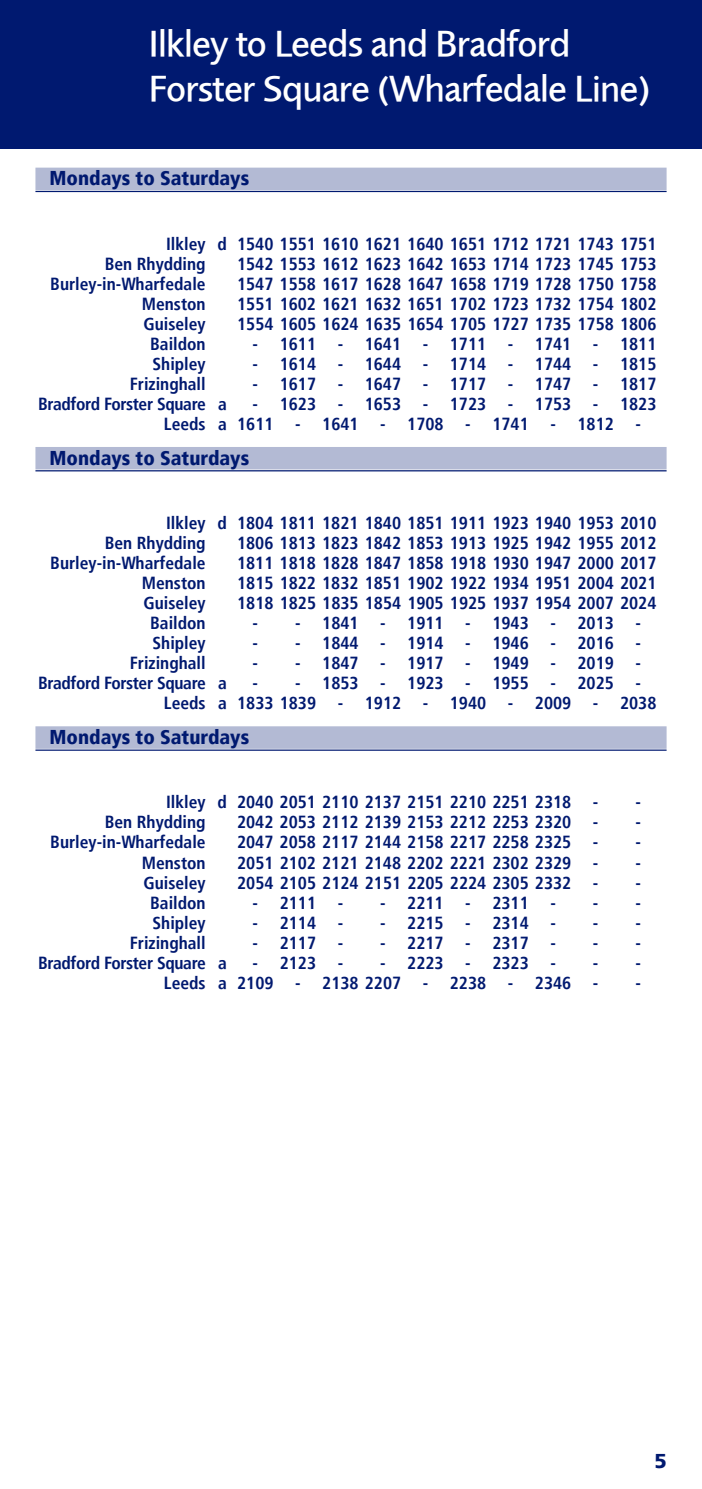
<style>
.page{position:relative;width:702px;height:1489px;background:#fff}
.page>*{position:absolute;margin:0;border:0;box-sizing:border-box;transform-origin:0 0}
.t1{font:500 37.5px/45px "Foundry Sans";letter-spacing:-.02em;color:#fff}
.t2{font:900 condensed 20px "Frutiger LT";color:#001970}
.t3{font:900 20px "Frutiger LT";color:#001970}
.t4{font:700 condensed 17.5px/20px "Frutiger LT";color:#001970}
.t5{font:700 condensed 17.5px "Frutiger LT";letter-spacing:-.02em;color:#001970}
</style>
<div class="page">
<div style="left:0;top:0;width:702px;height:149px;background:#001970"></div>
<div style="left:35px;top:168px;width:631px;height:22px;background:#b3bad4"></div>
<hr style="left:35px;top:191px;width:631px;height:1px;background:#001970">
<div style="left:35px;top:447px;width:631px;height:22px;background:#b3bad4"></div>
<hr style="left:35px;top:470px;width:631px;height:1px;background:#001970">
<div style="left:35px;top:726px;width:631px;height:22px;background:#b3bad4"></div>
<hr style="left:35px;top:749px;width:631px;height:1px;background:#001970">
<h1 class="t1" style="left:149px;top:20px;width:502px">Ilkley to Leeds and Bradford<br>Forster Square (Wharfedale Line)</h1>
<p class="t2" style="left:50px;top:166px;width:201px">Mondays to Saturdays</p>
<p class="t4" style="left:105px;top:234px;width:553px;text-indent:61px">Ilkley d 1540 1551 1610 1621 1640 1651 1712 1721 1743 1751<br>Ben Rhydding</p>
<p class="t4" style="left:237px;top:254px;width:421px">1542 1553 1612 1623 1642 1653 1714 1723 1745 1753</p>
<p class="t4" style="left:50px;top:274px;width:157px">Burley-in-Wharfedale</p>
<p class="t4" style="left:237px;top:274px;width:421px">1547 1558 1617 1628 1647 1658 1719 1728 1750 1758</p>
<p class="t4" style="left:142px;top:294px;width:65px">Menston</p>
<p class="t4" style="left:237px;top:294px;width:421px">1551 1602 1621 1632 1651 1702 1723 1732 1754 1802</p>
<p class="t4" style="left:143px;top:314px;width:64px">Guiseley</p>
<p class="t4" style="left:237px;top:314px;width:421px">1554 1605 1624 1635 1654 1705 1727 1735 1758 1806</p>
<p class="t4" style="left:150px;top:334px;width:57px">Baildon</p>
<p class="t4" style="left:252px;top:334px;width:405px">- 1611 - 1641 - 1711 - 1741 - 1811</p>
<p class="t4" style="left:152px;top:354px;width:55px">Shipley</p>
<p class="t4" style="left:252px;top:354px;width:405px">- 1614 - 1644 - 1714 - 1744 - 1815</p>
<p class="t4" style="left:130px;top:374px;width:77px">Frizinghall</p>
<p class="t4" style="left:252px;top:374px;width:405px">- 1617 - 1647 - 1717 - 1747 - 1817</p>
<p class="t5" style="left:38px;top:393px;width:190px">Bradford Forster Square a</p>
<p class="t4" style="left:164px;top:394px;width:494px;text-indent:89px">- 1623 - 1653 - 1723 - 1753 - 1823<br>Leeds a 1611 - 1641 - 1708 - 1741 - 1812 -</p>
<p class="t2" style="left:50px;top:445px;width:201px">Mondays to Saturdays</p>
<p class="t4" style="left:105px;top:513px;width:553px;text-indent:61px">Ilkley d 1804 1811 1821 1840 1851 1911 1923 1940 1953 2010<br>Ben Rhydding</p>
<p class="t4" style="left:237px;top:533px;width:421px">1806 1813 1823 1842 1853 1913 1925 1942 1955 2012</p>
<p class="t4" style="left:50px;top:553px;width:157px">Burley-in-Wharfedale</p>
<p class="t4" style="left:237px;top:553px;width:421px">1811 1818 1828 1847 1858 1918 1930 1947 2000 2017</p>
<p class="t4" style="left:142px;top:573px;width:65px">Menston</p>
<p class="t4" style="left:237px;top:573px;width:421px">1815 1822 1832 1851 1902 1922 1934 1951 2004 2021</p>
<p class="t4" style="left:143px;top:593px;width:64px">Guiseley</p>
<p class="t4" style="left:237px;top:593px;width:421px">1818 1825 1835 1854 1905 1925 1937 1954 2007 2024</p>
<p class="t4" style="left:150px;top:613px;width:57px">Baildon</p>
<p class="t4" style="left:252px;top:613px;width:390px">- - 1841 - 1911 - 1943 - 2013 -</p>
<p class="t4" style="left:152px;top:633px;width:55px">Shipley</p>
<p class="t4" style="left:252px;top:633px;width:390px">- - 1844 - 1914 - 1946 - 2016 -</p>
<p class="t4" style="left:130px;top:653px;width:77px">Frizinghall</p>
<p class="t4" style="left:252px;top:653px;width:390px">- - 1847 - 1917 - 1949 - 2019 -</p>
<p class="t5" style="left:38px;top:672px;width:190px">Bradford Forster Square a</p>
<p class="t4" style="left:164px;top:673px;width:494px;text-indent:89px">- - 1853 - 1923 - 1955 - 2025 -<br>Leeds a 1833 1839 - 1912 - 1940 - 2009 - 2038</p>
<p class="t2" style="left:50px;top:724px;width:201px">Mondays to Saturdays</p>
<p class="t4" style="left:166px;top:792px;width:434px">Ilkley d 2040 2051 2110 2137 2151 2210 2251 2318 -</p>
<p class="t4" style="left:635px;top:792px;width:7px">-</p>
<p class="t4" style="left:105px;top:812px;width:102px">Ben Rhydding</p>
<p class="t4" style="left:237px;top:812px;width:363px">2042 2053 2112 2139 2153 2212 2253 2320 -</p>
<p class="t4" style="left:635px;top:812px;width:7px">-</p>
<p class="t4" style="left:50px;top:832px;width:157px">Burley-in-Wharfedale</p>
<p class="t4" style="left:237px;top:832px;width:363px">2047 2058 2117 2144 2158 2217 2258 2325 -</p>
<p class="t4" style="left:635px;top:832px;width:7px">-</p>
<p class="t4" style="left:142px;top:852px;width:65px">Menston</p>
<p class="t4" style="left:237px;top:852px;width:363px">2051 2102 2121 2148 2202 2221 2302 2329 -</p>
<p class="t4" style="left:635px;top:852px;width:7px">-</p>
<p class="t4" style="left:143px;top:872px;width:64px">Guiseley</p>
<p class="t4" style="left:237px;top:872px;width:363px">2054 2105 2124 2151 2205 2224 2305 2332 -</p>
<p class="t4" style="left:635px;top:872px;width:7px">-</p>
<p class="t4" style="left:150px;top:892px;width:57px">Baildon</p>
<p class="t4" style="left:252px;top:892px;width:92px">- 2111 -</p>
<p class="t4" style="left:380px;top:892px;width:177px">- 2211 - 2311 -</p>
<p class="t4" style="left:593px;top:892px;width:50px">- -</p>
<p class="t4" style="left:152px;top:912px;width:55px">Shipley</p>
<p class="t4" style="left:252px;top:912px;width:92px">- 2114 -</p>
<p class="t4" style="left:380px;top:912px;width:177px">- 2215 - 2314 -</p>
<p class="t4" style="left:593px;top:912px;width:50px">- -</p>
<p class="t4" style="left:130px;top:932px;width:77px">Frizinghall</p>
<p class="t4" style="left:252px;top:932px;width:92px">- 2117 -</p>
<p class="t4" style="left:380px;top:932px;width:177px">- 2217 - 2317 -</p>
<p class="t4" style="left:593px;top:932px;width:50px">- -</p>
<p class="t5" style="left:38px;top:952px;width:190px">Bradford Forster Square a</p>
<p class="t4" style="left:252px;top:952px;width:92px">- 2123 -</p>
<p class="t4" style="left:380px;top:952px;width:177px">- 2223 - 2323 -</p>
<p class="t4" style="left:164px;top:952px;width:478px;text-indent:429px">- -<br>Leeds a 2109 - 2138 2207 - 2238 - 2346 -</p>
<p class="t4" style="left:635px;top:972px;width:7px">-</p>
<p class="t3" style="left:654px;top:1448px;width:14px">5</p>
</div>
